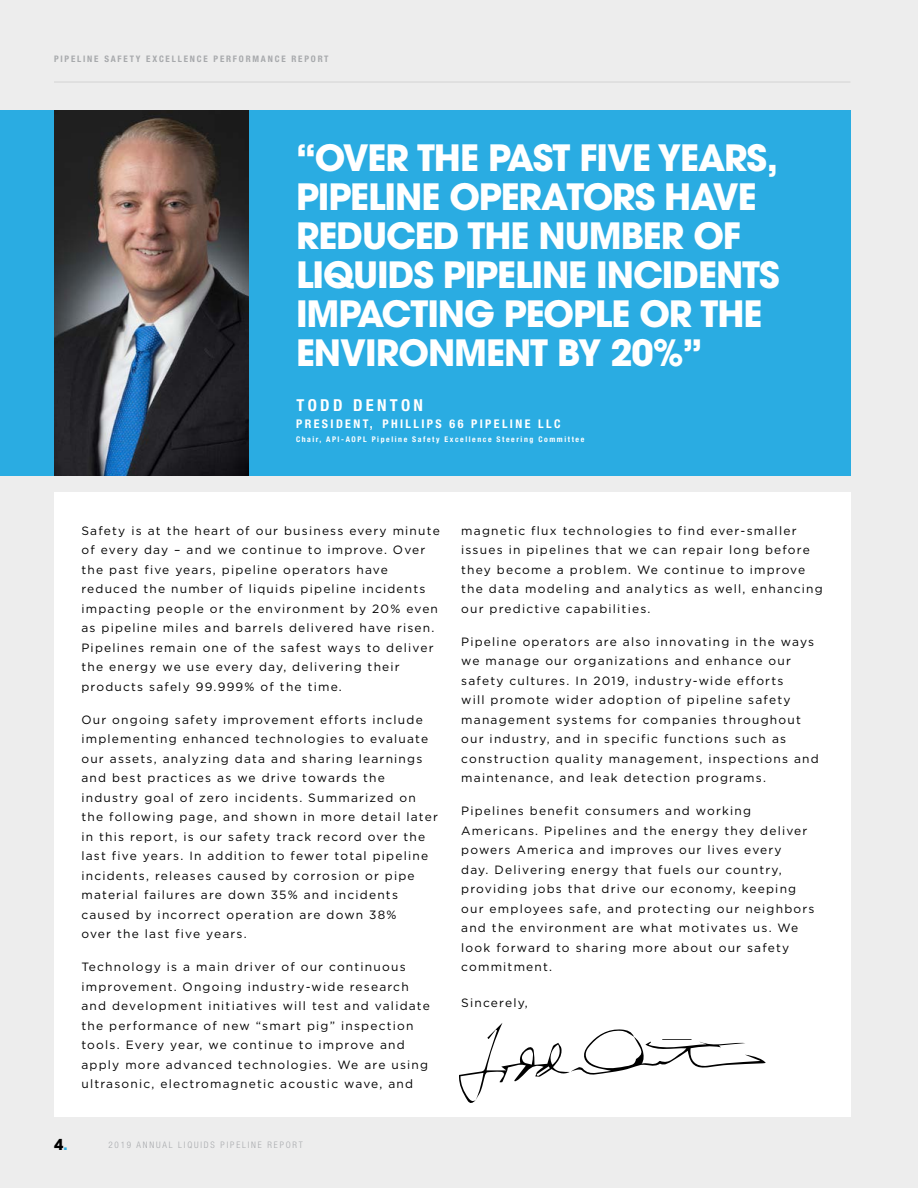
<style>
.page{position:relative;width:918px;height:1188px;background:#ededed}
.page>*{position:absolute;margin:0;border:0;box-sizing:border-box;transform-origin:0 0}
.t1{font:700 36px/39px "ITC Avant Garde Std";letter-spacing:-.03em;color:#fff}
.t2{font:700 condensed 16.5px "Helvetica Neue LT Pro";letter-spacing:.2em;color:#fff}
.t3{font:700 15px "ITC Avant Garde Std";color:#000}
.t4{font:12px/19.5px "Gotham";letter-spacing:.1em;color:#000}
.t5{font:700 condensed 12px "Helvetica Neue LT Pro";letter-spacing:.2em;color:#fff}
.t6{font:700 condensed 9px "Helvetica Neue LT Pro";letter-spacing:.2em;color:#a7a9ac}
.t7{font:300 condensed 9px "Helvetica Neue LT Pro";letter-spacing:.2em;color:#a7a9ac}
.t8{font:700 condensed 7.8px "Helvetica Neue LT Pro";letter-spacing:.2em;color:#fff}
.s1{color:#2aace2}
</style>
<div class="page">
<hr style="left:54px;top:82px;width:796px;height:1px;background:#d4d4d4">
<div style="left:0;top:110px;width:850px;height:365px;background:#2aace2"></div>
<img style="left:54px;top:110px;width:195px;height:365px">
<div style="left:54px;top:492px;width:796px;height:625px;background:#fff"></div>
<svg style="left:459px;top:1023px;width:307px;height:80px"></svg>
<p class="t6" style="left:54px;top:53px;width:276px">PIPELINE SAFETY EXCELLENCE PERFORMANCE REPORT</p>
<h1 class="t1" style="left:296px;top:138px;width:485px">“OVER THE PAST FIVE YEARS,<br>PIPELINE OPERATORS HAVE<br>REDUCED THE NUMBER OF<br>LIQUIDS PIPELINE INCIDENTS<br>IMPACTING PEOPLE OR THE<br>ENVIRONMENT BY 20%”</h1>
<h2 class="t2" style="left:297px;top:395px;width:128px">TODD DENTON</h2>
<p class="t5" style="left:296px;top:417px;width:266px">PRESIDENT, PHILLIPS 66 PIPELINE LLC</p>
<p class="t8" style="left:296px;top:434px;width:290px">Chair, API-AOPL Pipeline Safety Excellence Steering Committee</p>
<p class="t4" style="left:81px;top:521px;width:360px">Safety is at the heart of our business every minute of every day – and we continue to improve. Over the past five years, pipeline operators have reduced the number of liquids pipeline incidents impacting people or the environment by 20% even as pipeline miles and barrels delivered have risen.<br>Pipelines remain one of the safest ways to deliver the energy we use every day, delivering their products safely 99.999% of the time.</p>
<p class="t4" style="left:81px;top:710px;width:358px">Our ongoing safety improvement efforts include implementing enhanced technologies to evaluate our assets, analyzing data and sharing learnings and best practices as we drive towards the industry goal of zero incidents. Summarized on the following page, and shown in more detail later in this report, is our safety track record over the last five years. In addition to fewer total pipeline incidents, releases caused by corrosion or pipe material failures are down 35% and incidents caused by incorrect operation are down 38%<br>over the last five years.</p>
<p class="t4" style="left:81px;top:957px;width:350px">Technology is a main driver of our continuous improvement. Ongoing industry-wide research and development initiatives will test and validate the performance of new “smart pig” inspection tools. Every year, we continue to improve and apply more advanced technologies. We are using ultrasonic, electromagnetic acoustic wave, and</p>
<p class="t3" style="left:54px;top:1135px;width:15px">4<span class="s1">.</span></p>
<p class="t7" style="left:108px;top:1140px;width:196px">2019 ANNUAL LIQUIDS PIPELINE REPORT</p>
<p class="t4" style="left:461px;top:521px;width:363px">magnetic flux technologies to find ever-smaller issues in pipelines that we can repair long before they become a problem. We continue to improve the data modeling and analytics as well, enhancing our predictive capabilities.</p>
<p class="t4" style="left:461px;top:632px;width:359px">Pipeline operators are also innovating in the ways we manage our organizations and enhance our safety cultures. In 2019, industry-wide efforts<br>will promote wider adoption of pipeline safety management systems for companies throughout our industry, and in specific functions such as construction quality management, inspections and maintenance, and leak detection programs.</p>
<p class="t4" style="left:461px;top:801px;width:355px">Pipelines benefit consumers and working Americans. Pipelines and the energy they deliver powers America and improves our lives every<br>day. Delivering energy that fuels our country, providing jobs that drive our economy, keeping our employees safe, and protecting our neighbors and the environment are what motivates us. We look forward to sharing more about our safety commitment.</p>
<p class="t4" style="left:461px;top:993px;width:68px">Sincerely,</p>
</div>
